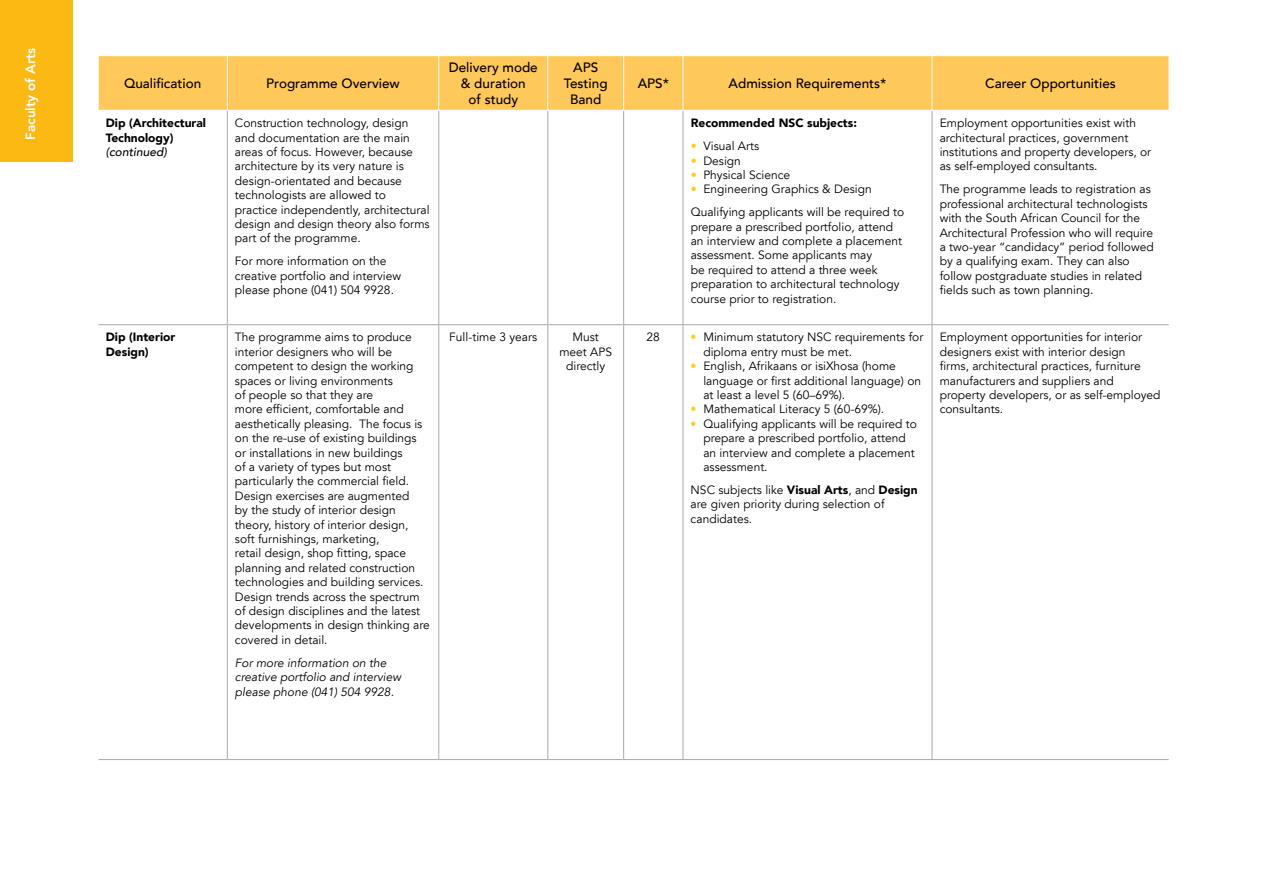
<style>
.page{position:relative;width:1263px;height:893px;background:#fff}
.page>*{position:absolute;margin:0;border:0;box-sizing:border-box;transform-origin:0 0}
.t1{font:500 13.5px/16.2px "Avenir LT";color:#000;text-align:center}
.t2{font:800 13.5px "Avenir LT";color:#fff}
.t3{font:12px/14.4px "Avenir LT";color:#000}
.t4{font:italic 12px/14.4px "Avenir LT";color:#000}
.t5{font:900 12px/14.4px "Avenir LT";color:#000}
.t6{font:italic 500 12px "Avenir LT";color:#000}
.s1{color:#ffcb1f}
.s2{font-weight:900}
</style>
<div class="page">
<div style="left:99px;top:56px;width:1070px;height:54px;background:#ffc85b"></div>
<hr style="left:227px;top:56px;width:1px;height:54px;background:#fff">
<hr style="left:438px;top:56px;width:1px;height:54px;background:#fff">
<hr style="left:547px;top:56px;width:1px;height:54px;background:#fff">
<hr style="left:623px;top:56px;width:1px;height:54px;background:#fff">
<hr style="left:683px;top:56px;width:1px;height:54px;background:#fff">
<hr style="left:932px;top:56px;width:1px;height:54px;background:#fff">
<div style="left:0;top:0;width:72px;height:162px;background:#fdb913"></div>
<hr style="left:227px;top:111px;width:1px;height:213px;background:#a7a9ac">
<hr style="left:438px;top:111px;width:1px;height:213px;background:#a7a9ac">
<hr style="left:547px;top:111px;width:1px;height:213px;background:#a7a9ac">
<hr style="left:623px;top:111px;width:1px;height:213px;background:#a7a9ac">
<hr style="left:683px;top:111px;width:1px;height:213px;background:#a7a9ac">
<hr style="left:932px;top:111px;width:1px;height:213px;background:#a7a9ac">
<hr style="left:99px;top:324px;width:128px;height:1px;background:#a7a9ac">
<hr style="left:227px;top:325px;width:1px;height:434px;background:#a7a9ac">
<hr style="left:227px;top:324px;width:212px;height:1px;background:#a7a9ac">
<hr style="left:438px;top:325px;width:1px;height:434px;background:#a7a9ac">
<hr style="left:439px;top:324px;width:109px;height:1px;background:#a7a9ac">
<hr style="left:547px;top:325px;width:1px;height:434px;background:#a7a9ac">
<hr style="left:548px;top:324px;width:76px;height:1px;background:#a7a9ac">
<hr style="left:623px;top:325px;width:1px;height:434px;background:#a7a9ac">
<hr style="left:624px;top:324px;width:59px;height:1px;background:#a7a9ac">
<hr style="left:683px;top:324px;width:249px;height:1px;background:#a7a9ac">
<hr style="left:683px;top:325px;width:1px;height:434px;background:#a7a9ac">
<hr style="left:932px;top:325px;width:1px;height:434px;background:#a7a9ac">
<hr style="left:932px;top:324px;width:237px;height:1px;background:#a7a9ac">
<hr style="left:99px;top:759px;width:128px;height:1px;background:#a7a9ac">
<hr style="left:227px;top:759px;width:212px;height:1px;background:#a7a9ac">
<hr style="left:439px;top:759px;width:109px;height:1px;background:#a7a9ac">
<hr style="left:548px;top:759px;width:76px;height:1px;background:#a7a9ac">
<hr style="left:624px;top:759px;width:59px;height:1px;background:#a7a9ac">
<hr style="left:683px;top:759px;width:249px;height:1px;background:#a7a9ac">
<hr style="left:932px;top:759px;width:237px;height:1px;background:#a7a9ac">
<p class="t2" style="left:23px;top:140px;width:94px;rotate:-90deg">Faculty of Arts</p>
<p class="t1" style="left:124px;top:76px;width:79px">Qualification</p>
<p class="t1" style="left:266px;top:76px;width:135px">Programme Overview</p>
<p class="t5" style="left:106px;top:116px;width:102px">Dip (Architectural<br>Technology)</p>
<p class="t6" style="left:106px;top:145px;width:62px">(continued)</p>
<p class="t3" style="left:235px;top:116px;width:196px">Construction technology, design and documentation are the main areas of focus. However, because architecture by its very nature is design-orientated and because technologists are allowed to practice independently, architectural design and design theory also forms part of the programme.</p>
<p class="t3" style="left:235px;top:254px;width:168px">For more information on the creative portfolio and interview please phone (041) 504 9928.</p>
<p class="t5" style="left:106px;top:330px;width:71px">Dip (Interior<br>Design)</p>
<p class="t3" style="left:235px;top:330px;width:196px">The programme aims to produce interior designers who will be competent to design the working spaces or living environments<br>of people so that they are<br>more efficient, comfortable and aesthetically pleasing. The focus is on the re-use of existing buildings or installations in new buildings<br>of a variety of types but most particularly the commercial field.<br>Design exercises are augmented<br>by the study of interior design theory, history of interior design, soft furnishings, marketing,<br>retail design, shop fitting, space planning and related construction technologies and building services.<br>Design trends across the spectrum of design disciplines and the latest developments in design thinking are covered in detail.</p>
<p class="t4" style="left:235px;top:656px;width:168px">For more information on the creative portfolio and interview please phone (041) 504 9928.</p>
<p class="t1" style="left:449px;top:59px;width:91px">Delivery mode &amp; duration<br>of study</p>
<p class="t1" style="left:564px;top:59px;width:45px">APS<br>Testing<br>Band</p>
<p class="t1" style="left:638px;top:76px;width:33px">APS*</p>
<p class="t1" style="left:729px;top:76px;width:159px">Admission Requirements*</p>
<p class="t1" style="left:985px;top:76px;width:132px">Career Opportunities</p>
<p class="t5" style="left:691px;top:116px;width:168px">Recommended NSC subjects:</p>
<p class="t3" style="left:691px;top:139px;width:70px"><span class="s1">•</span> Visual Arts</p>
<p class="t3" style="left:691px;top:154px;width:52px"><span class="s1">•</span> Design</p>
<p class="t3" style="left:691px;top:168px;width:101px"><span class="s1">•</span> Physical Science</p>
<p class="t3" style="left:691px;top:178px;width:215px;line-height:23px"><span class="s1">•</span> Engineering Graphics &amp; Design<br>Qualifying applicants will be required to</p>
<p class="t3" style="left:691px;top:220px;width:213px">prepare a prescribed portfolio, attend an interview and complete a placement assessment. Some applicants may<br>be required to attend a three week preparation to architectural technology course prior to registration.</p>
<p class="t3" style="left:940px;top:116px;width:213px">Employment opportunities exist with architectural practices, government institutions and property developers, or as self-employed consultants.</p>
<p class="t3" style="left:940px;top:182px;width:216px">The programme leads to registration as professional architectural technologists with the South African Council for the Architectural Profession who will require a two-year “candidacy” period followed by a qualifying exam. They can also follow postgraduate studies in related fields such as town planning.</p>
<p class="t3" style="left:449px;top:330px;width:89px">Full-time 3 years</p>
<p class="t3" style="left:559px;top:330px;width:54px;text-align:center">Must meet APS directly</p>
<p class="t3" style="left:647px;top:330px;width:15px">28</p>
<p class="t3" style="left:703px;top:330px;width:221px;text-indent:-13px"><span class="s1">•</span> Minimum statutory NSC requirements for diploma entry must be met.</p>
<p class="t3" style="left:703px;top:359px;width:219px;text-indent:-13px"><span class="s1">•</span> English, Afrikaans or isiXhosa (home language or first additional language) on at least a level 5 (60–69%).</p>
<p class="t3" style="left:691px;top:402px;width:195px"><span class="s1">•</span> Mathematical Literacy 5 (60-69%).</p>
<p class="t3" style="left:703px;top:417px;width:215px;text-indent:-13px"><span class="s1">•</span> Qualifying applicants will be required to prepare a prescribed portfolio, attend an interview and complete a placement assessment.</p>
<p class="t3" style="left:691px;top:483px;width:229px">NSC subjects like <span class="s2">Visual Arts</span>, and <span class="s2">Design </span>are given priority during selection of candidates.</p>
<p class="t3" style="left:940px;top:330px;width:222px">Employment opportunities for interior designers exist with interior design<br>firms, architectural practices, furniture manufacturers and suppliers and property developers, or as self-employed consultants.</p>
</div>
